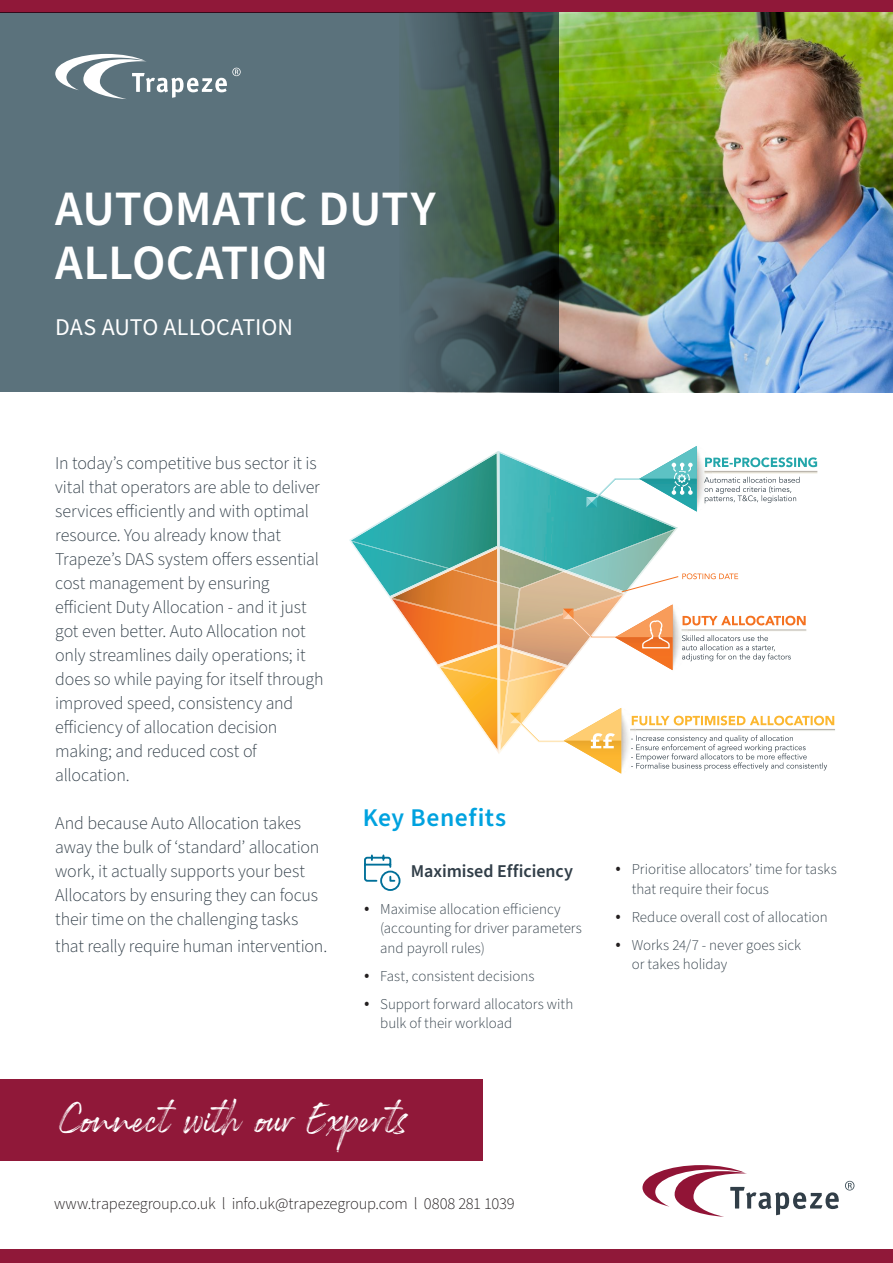
<style>
.page{position:relative;width:893px;height:1263px;background:#fff}
.page>*{position:absolute;margin:0;border:0;box-sizing:border-box;transform-origin:0 0}
.Page_Title_Subhead{font:600 49.5px/54px "Source Sans Pro";color:#fff}
.t1{font:45.15px "Rockness";color:#fff}
.Body_Header_-_Overvi{font:600 25.5px "Source Sans Pro";letter-spacing:.02em;color:#00a2df}
.Page_Title_Subhead-2{font:24px "Source Sans Pro";color:#fff}
.t2{font:300 18px/24px "Source Sans Pro";letter-spacing:-.015em;color:#313e48}
.Feature_Titles{font:600 18px "Source Sans Pro";letter-spacing:-.005em;color:#313e48}
.t3{font:300 16.5px "Source Sans Pro";letter-spacing:-.015em;color:#231f20}
.t4{font:300 15px/19.5px "Source Sans Pro";color:#313e48}
.s1{font-size:19.5px;color:#231f20}
</style>
<div class="page">
<div style="left:0;top:0;width:893px;height:13px;background:#901839"></div>
<img style="left:558px;top:13px;width:335px;height:379px">
<svg style="left:0;top:13px;width:558px;height:379px;background:#51686c"></svg>
<svg style="left:55px;top:54px;width:186px;height:45px"></svg>
<svg style="left:642px;top:1165px;width:197px;height:52px"></svg>
<svg style="left:845px;top:1181px;width:9px;height:9px"></svg>
<div style="left:0;top:1249px;width:893px;height:14px;background:#901839"></div>
<div style="left:0;top:1080px;width:482px;height:81px;background:#901839"></div>
<svg style="left:364px;top:854px;width:37px;height:37px"></svg>
<img style="left:498px;top:451px;width:180px;height:77px">
<img style="left:370px;top:451px;width:128px;height:77px">
<img style="left:697px;top:449px;width:9px;height:60px">
<svg style="left:704px;top:457px;width:113px;height:46px"></svg>
<svg style="left:586px;top:446px;width:111px;height:66px"></svg>
<svg style="left:349px;top:528px;width:486px;height:245px"></svg>
<p class="Page_Title_Subhead" style="left:55px;top:183px;width:382px">AUTOMATIC DUTY<br>ALLOCATION</p>
<p class="Page_Title_Subhead-2" style="left:55px;top:312px;width:239px">DAS AUTO ALLOCATION</p>
<p class="t2" style="left:55px;top:451px;width:270px">In today’s competitive bus sector it is vital that operators are able to deliver services efficiently and with optimal resource. You already know that Trapeze’s DAS system offers essential cost management by ensuring efficient Duty Allocation - and it just got even better. Auto Allocation not only streamlines daily operations; it does so while paying for itself through improved speed, consistency and efficiency of allocation decision making; and reduced cost of allocation.</p>
<p class="t2" style="left:55px;top:811px;width:266px">And because Auto Allocation takes away the bulk of ‘standard’ allocation work, it actually supports your best Allocators by ensuring they can focus their time on the challenging tasks</p>
<p class="t2" style="left:55px;top:934px;width:273px">that really require human intervention.</p>
<p class="Body_Header_-_Overvi" style="left:363px;top:801px;width:145px">Key Benefits</p>
<p class="Feature_Titles" style="left:411px;top:859px;width:164px">Maximised Efficiency</p>
<p class="t4" style="left:380px;top:900px;width:203px;text-indent:-16px"><span class="s1">•</span> Maximise allocation efficiency (accounting for driver parameters and payroll rules)</p>
<p class="t4" style="left:364px;top:967px;width:172px"><span class="s1">•</span> Fast, consistent decisions</p>
<p class="t4" style="left:380px;top:995px;width:195px;text-indent:-16px"><span class="s1">•</span> Support forward allocators with bulk of their workload</p>
<p class="t1" style="left:58px;top:1088px;width:351px">Connect with our Experts</p>
<p class="t3" style="left:54px;top:1193px;width:462px">www.trapezegroup.co.uk l info.uk@trapezegroup.com l 0808 281 1039</p>
<p class="t4" style="left:632px;top:860px;width:207px;text-indent:-16px"><span class="s1">•</span> Prioritise allocators’ time for tasks that require their focus</p>
<p class="t4" style="left:615px;top:907px;width:214px"><span class="s1">•</span> Reduce overall cost of allocation</p>
<p class="t4" style="left:632px;top:935px;width:171px;text-indent:-16px"><span class="s1">•</span> Works 24/7 - never goes sick or takes holiday</p>
</div>
